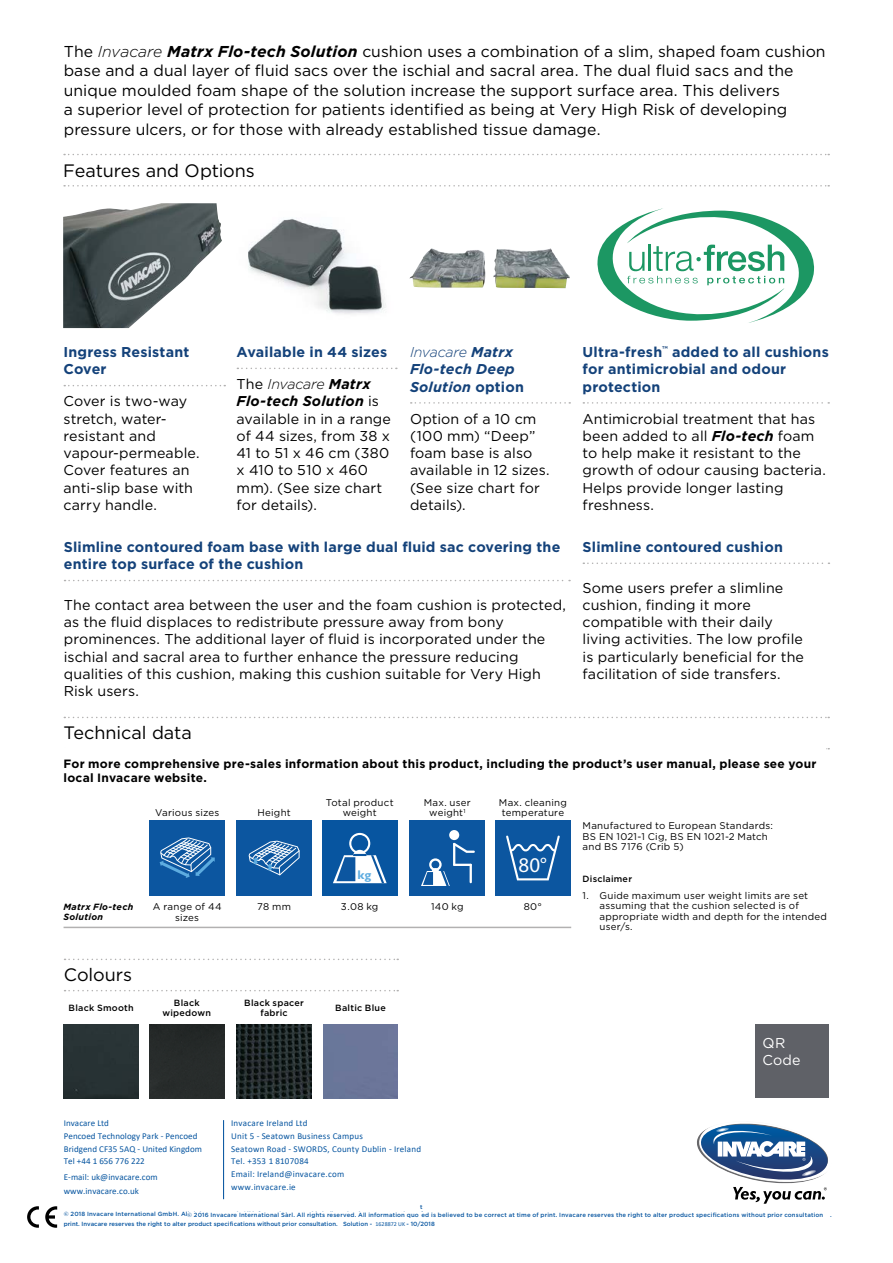
<style>
.page{position:relative;width:893px;height:1263px;background:#fff}
.page>*{position:absolute;margin:0;border:0;box-sizing:border-box;transform-origin:0 0}
.t1{font:21px "Myriad Pro";color:#fff}
.t2{font:18px "Gotham";letter-spacing:-.005em;color:#000}
.t3{font:15.75px/19.5px "Gotham";letter-spacing:.005em;color:#000}
.t4{font:14.25px/17.2px "Gotham";letter-spacing:.01em;color:#000}
.t5{font:700 14.25px/17.2px "Gotham";letter-spacing:.015em;color:#14427a}
.t6{font:italic 700 14.25px/17.2px "Gotham";letter-spacing:.015em;color:#14427a}
.t7{font:14.25px/17.2px "Gotham";letter-spacing:.01em;color:#fff}
.t8{font:700 12.6px "Gill Sans";color:#5dace0}
.t9{font:700 12px/14.4px "Gotham";letter-spacing:.02em;color:#000}
.t10{font:9.75px/10.5px "Gotham";letter-spacing:.025em;color:#000;text-align:center}
.t11{font:9px/12.8px "Calibri";letter-spacing:.025em;color:#0755a0}
.t12{font:9px/12.6px "Calibri";letter-spacing:.005em;color:#0755a0}
.t13{font:500 9px/10.5px "Gotham";letter-spacing:.025em;color:#000;text-align:center}
.t14{font:italic 700 9px/10.5px "Gotham";letter-spacing:.03em;color:#000}
.t15{font:500 6px/9.1px "Gotham";color:#0755a0}
.t16{font:500 6px "Gotham";letter-spacing:.02em;color:#0755a0}
.s1{font-weight:300;font-style:italic}
.s2{font-weight:700;font-style:italic}
.s3{font-weight:300}
.s4{font-style:normal}
.s5{font-family:"Calibri";font-weight:400}
</style>
<div class="page">
<svg style="left:45px;top:1206px;width:12px;height:22px"></svg>
<svg style="left:27px;top:1206px;width:12px;height:22px"></svg>
<hr style="left:223px;top:1120px;width:1px;height:79px;background:#0755a0">
<svg style="left:64px;top:717px;width:765px;height:1px"></svg>
<div style="left:755px;top:1024px;width:74px;height:74px;background:#5f6167"></div>
<svg style="left:65px;top:959px;width:333px;height:1px"></svg>
<svg style="left:65px;top:990px;width:333px;height:1px"></svg>
<hr style="left:64px;top:927px;width:507px;height:1px;background:#b2b1b1">
<div style="left:149px;top:820px;width:76px;height:76px;background:#0c56a0"></div>
<svg style="left:160px;top:837px;width:55px;height:41px"></svg>
<div style="left:236px;top:820px;width:76px;height:76px;background:#0c56a0"></div>
<svg style="left:248px;top:840px;width:52px;height:36px"></svg>
<div style="left:322px;top:820px;width:75px;height:76px;background:#0755a0"></div>
<svg style="left:333px;top:833px;width:54px;height:50px"></svg>
<div style="left:410px;top:820px;width:75px;height:76px;background:#0c56a0"></div>
<div style="left:429px;top:858px;width:13px;height:13px;border:2px solid #fff;border-radius:50%"></div>
<div style="left:449px;top:830px;width:10px;height:10px;background:#fff;border-radius:50%"></div>
<hr style="left:453px;top:844px;width:2px;height:21px;background:#fff">
<svg style="left:453px;top:842px;width:22px;height:12px"></svg>
<svg style="left:421px;top:864px;width:51px;height:22px"></svg>
<div style="left:495px;top:820px;width:76px;height:76px;background:#0c56a0"></div>
<svg style="left:506px;top:835px;width:54px;height:45px"></svg>
<svg style="left:64px;top:154px;width:765px;height:1px"></svg>
<svg style="left:64px;top:185px;width:765px;height:2px"></svg>
<svg style="left:64px;top:385px;width:161px;height:1px"></svg>
<img style="left:63px;top:203px;width:159px;height:125px">
<svg style="left:237px;top:368px;width:160px;height:1px"></svg>
<img style="left:248px;top:218px;width:138px;height:96px">
<svg style="left:583px;top:402px;width:246px;height:2px"></svg>
<svg style="left:597px;top:208px;width:218px;height:115px"></svg>
<svg style="left:411px;top:402px;width:159px;height:2px"></svg>
<img style="left:410px;top:248px;width:160px;height:40px">
<svg style="left:583px;top:562px;width:246px;height:2px"></svg>
<svg style="left:65px;top:580px;width:505px;height:1px"></svg>
<svg style="left:697px;top:1123px;width:131px;height:81px"></svg>
<div style="left:64px;top:1024px;width:75px;height:75px;background:#273234"></div>
<div style="left:149px;top:1024px;width:75px;height:75px;background:#272b2a"></div>
<img style="left:237px;top:1024px;width:74px;height:75px">
<div style="left:323px;top:1024px;width:75px;height:75px;background:#6b769a"></div>
<p class="t3" style="left:64px;top:41px;width:763px">The <span class="s1">Invacare</span> <span class="s2">Matrx Flo-tech Solution</span> cushion uses a combination of a slim, shaped foam cushion base and a dual layer of fluid sacs over the ischial and sacral area. The dual fluid sacs and the unique moulded foam shape of the solution increase the support surface area. This delivers<br>a superior level of protection for patients identified as being at Very High Risk of developing pressure ulcers, or for those with already established tissue damage.</p>
<p class="t2" style="left:63px;top:159px;width:193px">Features and Options</p>
<p class="t5" style="left:64px;top:343px;width:127px">Ingress Resistant<br>Cover</p>
<p class="t4" style="left:64px;top:392px;width:138px">Cover is two-way stretch, water&shy;resistant and vapour-permeable.<br>Cover features an anti-slip base with carry handle.</p>
<p class="t5" style="left:237px;top:343px;width:152px">Available in 44 sizes</p>
<p class="t4" style="left:237px;top:375px;width:156px">The <span class="s1">Invacare</span> <span class="s2">Matrx<br>Flo-tech Solution</span> is available in in a range of 44 sizes, from 38 x<br>41 to 51 x 46 cm (380 x 410 to 510 x 460 mm). (See size chart for details).</p>
<p class="t6" style="left:410px;top:343px;width:115px"><span class="s3">Invacare</span> Matrx<br>Flo-tech Deep<br>Solution <span class="s4">option</span></p>
<p class="t4" style="left:410px;top:410px;width:141px">Option of a 10 cm (100 mm) “Deep” foam base is also available in 12 sizes. (See size chart for details).</p>
<p class="t5" style="left:64px;top:538px;width:498px">Slimline contoured foam base with large dual fluid sac covering the entire top surface of the cushion</p>
<p class="t4" style="left:64px;top:596px;width:504px">The contact area between the user and the foam cushion is protected, as the fluid displaces to redistribute pressure away from bony prominences. The additional layer of fluid is incorporated under the ischial and sacral area to further enhance the pressure reducing qualities of this cushion, making this cushion suitable for Very High Risk users.</p>
<p class="t5" style="left:583px;top:343px;width:248px">Ultra-fresh<sup>™</sup> added to all cushions for antimicrobial and odour protection</p>
<p class="t4" style="left:583px;top:410px;width:245px">Antimicrobial treatment that has been added to all <span class="s2">Flo-tech</span> foam to help make it resistant to the growth of odour causing bacteria.<br>Helps provide longer lasting freshness.</p>
<p class="t5" style="left:583px;top:538px;width:202px">Slimline contoured cushion</p>
<p class="t4" style="left:583px;top:579px;width:223px">Some users prefer a slimline cushion, finding it more compatible with their daily living activities. The low profile is particularly beneficial for the facilitation of side transfers.</p>
<p class="t2" style="left:64px;top:721px;width:130px">Technical data</p>
<p class="t9" style="left:64px;top:756px;width:754px">For more comprehensive pre-sales information about this product, including the product’s user manual, please see your local Invacare website.</p>
<p class="t10" style="left:155px;top:807px;width:66px">Various sizes</p>
<p class="t10" style="left:258px;top:807px;width:35px">Height</p>
<p class="t14" style="left:64px;top:901px;width:71px">Matrx Flo-tech<br>Solution</p>
<p class="t2" style="left:64px;top:963px;width:70px">Colours</p>
<p class="t10" style="left:153px;top:901px;width:70px">A range of 44 sizes</p>
<p class="t10" style="left:257px;top:901px;width:35px">78 mm</p>
<p class="t10" style="left:326px;top:797px;width:69px">Total product weight</p>
<p class="t8" style="left:357px;top:867px;width:15px">kg</p>
<p class="t10" style="left:341px;top:901px;width:39px">3.08 kg</p>
<p class="t13" style="left:69px;top:1002px;width:67px">Black Smooth</p>
<p class="t13" style="left:163px;top:997px;width:50px">Black wipedown</p>
<p class="t13" style="left:244px;top:997px;width:61px">Black spacer fabric</p>
<p class="t13" style="left:335px;top:1002px;width:52px">Baltic Blue</p>
<p class="t10" style="left:424px;top:797px;width:49px">Max. user weight<sup>1</sup></p>
<p class="t10" style="left:431px;top:901px;width:34px">140 kg</p>
<p class="t10" style="left:499px;top:797px;width:69px;text-align:left">Max. cleaning temperature</p>
<h1 class="t1" style="left:519px;top:852px;width:30px">80°</h1>
<p class="t10" style="left:524px;top:901px;width:20px">80°</p>
<p class="t10" style="left:583px;top:820px;width:192px;text-align:left">Manufactured to European Standards:<br>BS EN 1021-1 Cig, BS EN 1021-2 Match and BS 7176 (Crib 5)</p>
<p class="t13" style="left:583px;top:873px;width:51px">Disclaimer</p>
<p class="t10" style="left:600px;top:889px;width:229px;text-align:left;text-indent:-17px">1. Guide maximum user weight limits are set assuming that the cushion selected is of appropriate width and depth for the intended user/s.</p>
<p class="t7" style="left:762px;top:1033px;width:40px">QR<br>Code</p>
<p class="t11" style="left:231px;top:1116px;width:191px">Invacare Ireland Ltd<br>Unit 5 - Seatown Business Campus<br>Seatown Road - SWORDS, County Dublin - Ireland<br>Tel. +353 1 8107084<br>Email: Ireland@invacare.com<br>www.invacare.ie</p>
<p class="t15" style="left:64px;top:1209px;width:372px">© 2018 Invacare International GmbH. All rights reserved. All i form tion quoted is believed to be correct at time of print. Invacare reserves the right to alter product specifications without prior consultation. Solution - <span class="s5">1628872 UK</span> - 10/2018</p>
<p class="t12" style="left:64px;top:1117px;width:140px">Invacare Ltd<br>Pencoed Technology Park - Pencoed<br>Bridgend CF35 5AQ - United Kingdom<br>Tel +44 1 656 776 222</p>
<p class="t12" style="left:64px;top:1169px;width:96px;line-height:14.2px">E-mail: uk@invacare.com www.invacare.co.uk</p>
<p class="t16" style="left:420px;top:1203px;width:4px">t</p>
<p class="t16" style="left:187px;top:1211px;width:646px">© 2016 Invacare International Sàrl. All rights reserved. All information quo ed is believed to be correct at time of print. Invacare reserves the right to alter product specifications without prior consultation .</p>
</div>
